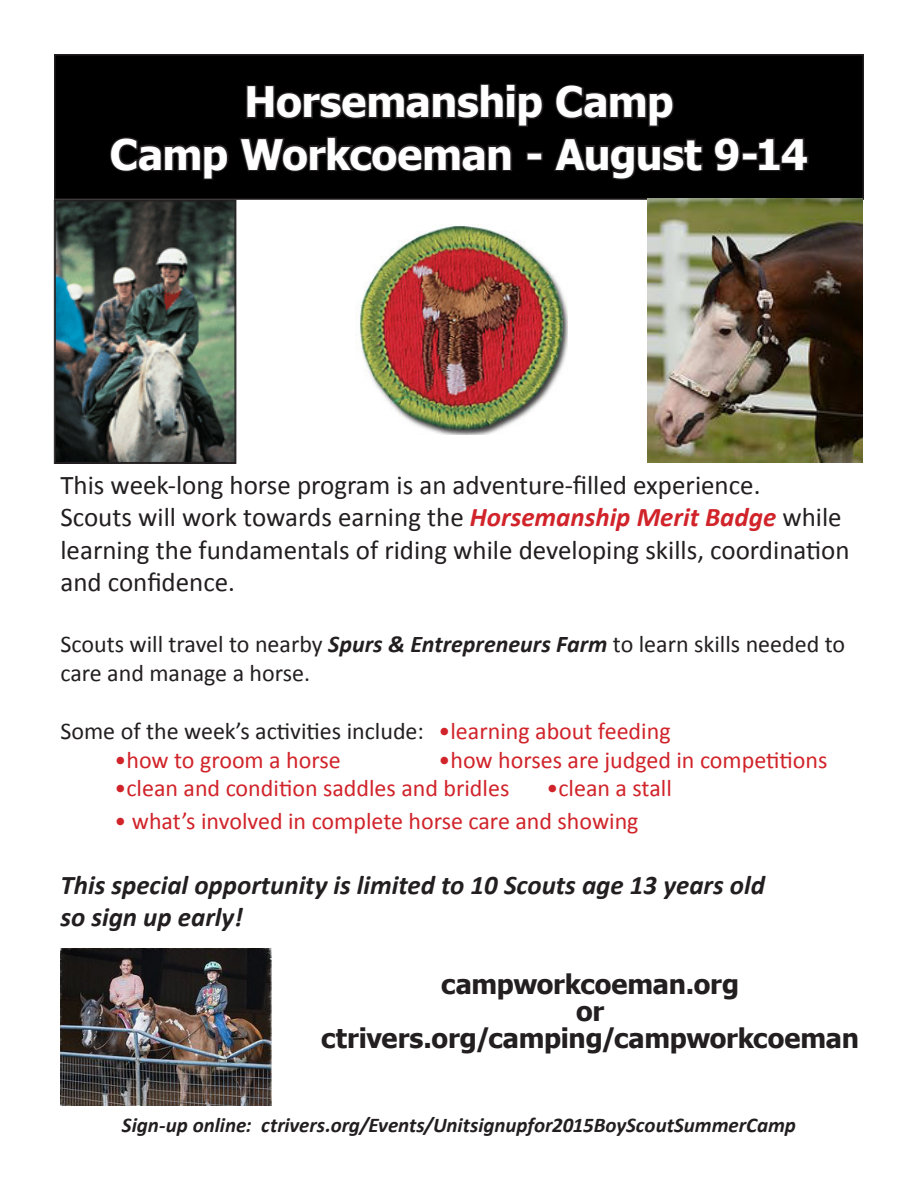
<style>
.page{position:relative;width:918px;height:1188px;background:#fff}
.page>*{position:absolute;margin:0;border:0;box-sizing:border-box;transform-origin:0 0}
.t1{font:700 42px "Tahoma";letter-spacing:-.01em;color:#fff}
.t2{font:27px/32.4px "Calibri";color:#231f20}
.t3{font:italic 700 27px "Calibri";color:#231f20}
.t4{font:700 27px "Tahoma";letter-spacing:-.01em;color:#231f20}
.t5{font:24px/28.8px "Calibri";color:#231f20}
.t6{font:24px "Calibri";color:#d1232a}
.t7{font:italic 700 21px "Calibri";letter-spacing:-.005em;color:#231f20}
.s1{font-weight:700;font-style:italic;color:#d1232a}
.s2{font-weight:700;font-style:italic}
.s3{color:#d1232a}
</style>
<div class="page">
<div style="left:55px;top:55px;width:808px;height:144px;background:#000"></div>
<svg style="left:246px;top:84px;width:298px;height:43px"></svg>
<svg style="left:555px;top:84px;width:119px;height:43px"></svg>
<svg style="left:110px;top:137px;width:119px;height:43px"></svg>
<svg style="left:239px;top:136px;width:273px;height:36px"></svg>
<svg style="left:554px;top:137px;width:149px;height:43px"></svg>
<svg style="left:714px;top:137px;width:26px;height:35px"></svg>
<svg style="left:757px;top:137px;width:52px;height:34px"></svg>
<div style="left:54px;top:54px;width:810px;height:146px;border:2px solid #231f20"></div>
<img style="left:54px;top:199px;width:183px;height:265px">
<div style="left:55px;top:201px;width:180px;height:262px;border:1px solid #231f20"></div>
<img style="left:359px;top:225px;width:209px;height:209px">
<img style="left:648px;top:198px;width:214px;height:264px">
<img style="left:60px;top:948px;width:212px;height:157px">
<p class="t1" style="left:244px;top:72px;width:431px">Horsemanship Camp</p>
<p class="t1" style="left:110px;top:125px;width:699px">Camp Workcoeman - August 9-14</p>
<p class="t2" style="left:60px;top:469px;width:702px">This week-long horse program is an adventure-filled experience.</p>
<p class="t2" style="left:60px;top:501px;width:791px">Scouts will work towards earning the <span class="s1">Horsemanship Merit Badge</span> while learning the fundamentals of riding while developing skills, coordination and confidence.</p>
<p class="t5" style="left:60px;top:630px;width:786px">Scouts will travel to nearby <span class="s2">Spurs &amp; Entrepreneurs Farm</span> to learn skills needed to care and manage a horse.</p>
<p class="t5" style="left:60px;top:717px;width:612px">Some of the week’s activities include: <span class="s3">•learning about feeding</span></p>
<p class="t6" style="left:114px;top:744px;width:228px">•how to groom a horse</p>
<p class="t6" style="left:438px;top:744px;width:391px">•how horses are judged in competitions</p>
<p class="t6" style="left:114px;top:773px;width:396px">•clean and condition saddles and bridles</p>
<p class="t6" style="left:546px;top:773px;width:127px">•clean a stall</p>
<p class="t6" style="left:114px;top:806px;width:526px">• what’s involved in complete horse care and showing</p>
<p class="t3" style="left:60px;top:867px;width:706px">This special opportunity is limited to 10 Scouts age 13 years old</p>
<p class="t3" style="left:60px;top:900px;width:184px">so sign up early!</p>
<p class="t4" style="left:441px;top:965px;width:299px">campworkcoeman.org</p>
<p class="t4" style="left:576px;top:992px;width:30px">or</p>
<p class="t4" style="left:321px;top:1019px;width:539px">ctrivers.org/camping/campworkcoeman</p>
<p class="t7" style="left:122px;top:1111px;width:676px">Sign-up online: ctrivers.org/Events/Unitsignupfor2015BoyScoutSummerCamp</p>
</div>
